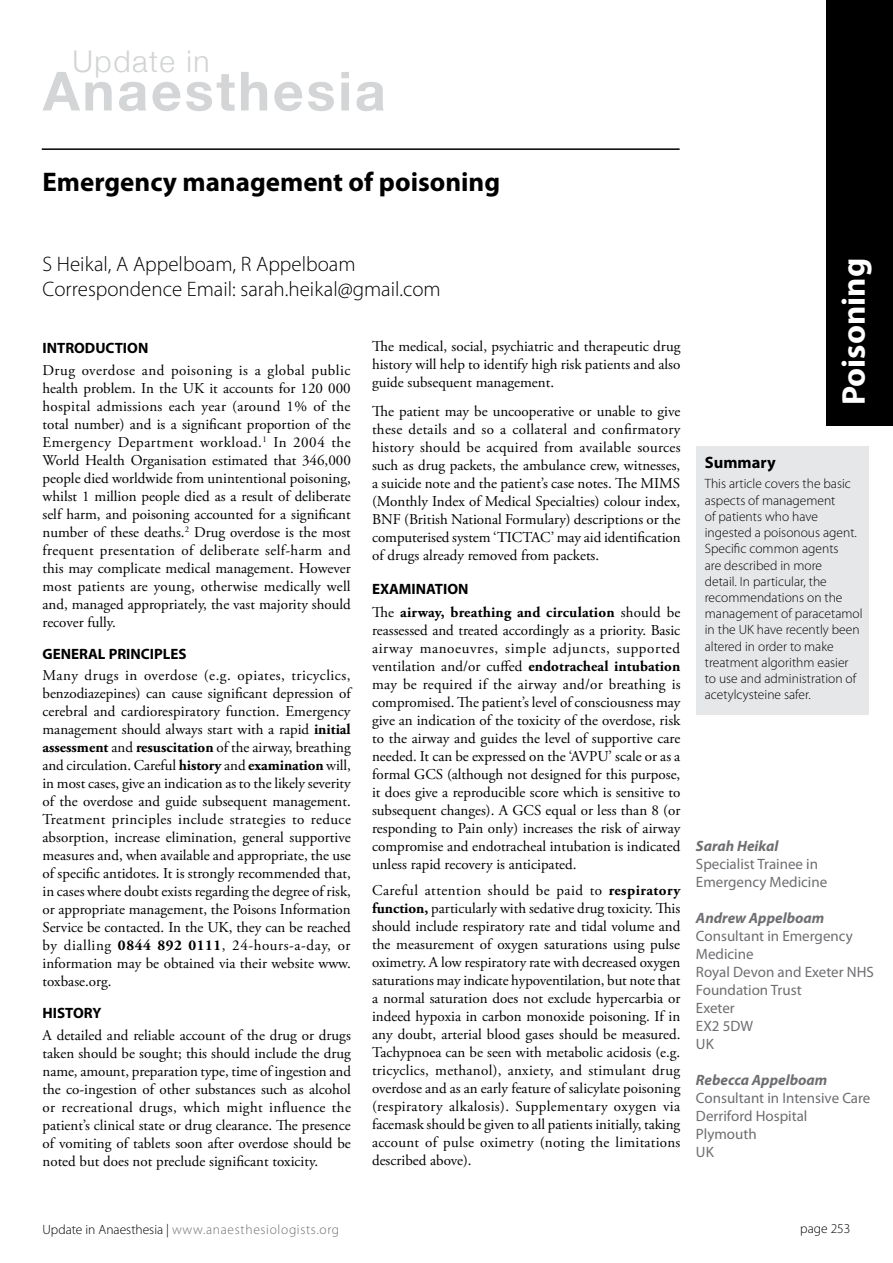
<style>
.page{position:relative;width:893px;height:1263px;background:#fff}
.page>*{position:absolute;margin:0;border:0;box-sizing:border-box;transform-origin:0 0}
.t1{font:700 54px "Helvetica Neue";letter-spacing:.05em;color:#d3d5d6}
.t2{font:700 33px "Myriad Pro";color:#fff}
.t3{font:300 30px "Helvetica Neue";letter-spacing:.05em;color:#d1d3d4}
.t4{font:700 27px "Myriad Pro";color:#000}
.t5{font:300 21px/25.2px "Myriad Pro";color:#000}
.t6{font:700 16.5px "Myriad Pro";color:#000}
.t7{font:15px/18px "Adobe Garamond Pro";color:#000;text-align:justify}
.t8{font:15px/18px "Myriad Pro";color:#6d6e71}
.t9{font:700 15px "Myriad Pro";color:#000}
.t10{font:italic 700 15px "Myriad Pro";color:#6d6e71}
.t11{font:300 13.5px/16.2px "Myriad Pro";color:#000}
.t12{font:300 13.5px "Myriad Pro";letter-spacing:.05em;color:#6d6e71}
.s1{font-weight:700}
.s2{color:#000}
</style>
<div class="page">
<hr style="left:42px;top:148px;width:638px;height:2px;background:#000">
<div style="left:696px;top:446px;width:173px;height:269px;background:#e6e7e8"></div>
<div style="left:826px;top:0;width:67px;height:425px;background:#000"></div>
<h3 class="t3" style="left:73px;top:37px;width:139px">Update in</h3>
<h1 class="t1" style="left:43px;top:42px;width:344px">Anaesthesia</h1>
<h3 class="t4" style="left:43px;top:165px;width:459px">Emergency management of poisoning</h3>
<h3 class="t5" style="left:43px;top:251px;width:400px">S Heikal, A Appelboam, R Appelboam<br>Correspondence Email: sarah.heikal@gmail.com</h3>
<p class="t9" style="left:43px;top:338px;width:42px">INTRODUCTION</p>
<p class="t7" style="left:43px;top:362px;width:310px">Drug overdose and poisoning is a global public health problem. In the UK it accounts for 120 000 hospital admissions each year (around 1% of the total number) and is a significant proportion of the Emergency Department workload.<sup>1</sup> In 2004 the World Health Organisation estimated that 346,000 people died worldwide from unintentional poisoning, whilst 1 million people died as a result of deliberate self harm, and poisoning accounted for a significant number of these deaths.<sup>2</sup> Drug overdose is the most frequent presentation of deliberate self-harm and this may complicate medical management. However most patients are young, otherwise medically well and, managed appropriately, the vast majority should recover fully.</p>
<p class="t9" style="left:43px;top:644px;width:93px">GENERAL PRINCIPLE</p>
<p class="t9" style="left:179px;top:644px;width:10px">S</p>
<p class="t7" style="left:43px;top:666px;width:310px">Many drugs in overdose (e.g. opiates, tricyclics, benzodiazepines) can cause significant depression of cerebral and cardiorespiratory function. Emergency management should always start with a rapid <span class="s1">initial assessment</span> and <span class="s1">resuscitation</span> of the airway, breathing and circulation. Careful <span class="s1">history</span> and <span class="s1">examination</span> will, in most cases, give an indication as to the likely severity of the overdose and guide subsequent management.<br>Treatment principles include strategies to reduce absorption, increase elimination, general supportive measures and, when available and appropriate, the use of specific antidotes. It is strongly recommended that, in cases where doubt exists regarding the degree of risk, or appropriate management, the Poisons Information Service be contacted. In the UK, they can be reached by dialling <span class="s1">0844 892 0111</span>, 24-hours-a-day, or information may be obtained via their website www. toxbase.org.</p>
<p class="t9" style="left:43px;top:1003px;width:60px">HISTORY</p>
<p class="t7" style="left:43px;top:1027px;width:310px">A detailed and reliable account of the drug or drugs taken should be sought; this should include the drug name, amount, preparation type, time of ingestion and the co-ingestion of other substances such as alcohol or recreational drugs, which might influence the patient’s clinical state or drug clearance. The presence of vomiting of tablets soon after overdose should be noted but does not preclude significant toxicity.</p>
<p class="t7" style="left:372px;top:338px;width:310px">The medical, social, psychiatric and therapeutic drug history will help to identify high risk patients and also guide subsequent management.</p>
<p class="t7" style="left:372px;top:402px;width:310px">The patient may be uncooperative or unable to give these details and so a collateral and confirmatory history should be acquired from available sources such as drug packets, the ambulance crew, witnesses, a suicide note and the patient’s case notes. The MIMS (Monthly Index of Medical Specialties) colour index, BNF (British National Formulary) descriptions or the computerised system ‘TICTAC’ may aid identification of drugs already removed from packets.</p>
<p class="t9" style="left:372px;top:580px;width:49px">EXAMINATION</p>
<p class="t7" style="left:372px;top:603px;width:310px">The <span class="s1">airway, breathing and circulation</span> should be reassessed and treated accordingly as a priority. Basic airway manoeuvres, simple adjuncts, supported ventilation and/or cuffed <span class="s1">endotracheal intubation </span>may be required if the airway and/or breathing is compromised. The patient’s level of consciousness may give an indication of the toxicity of the overdose, risk to the airway and guides the level of supportive care needed. It can be expressed on the ‘AVPU’ scale or as a formal GCS (although not designed for this purpose, it does give a reproducible score which is sensitive to subsequent changes). A GCS equal or less than 8 (or responding to Pain only) increases the risk of airway compromise and endotracheal intubation is indicated unless rapid recovery is anticipated.</p>
<p class="t7" style="left:372px;top:882px;width:310px">Careful attention should be paid to <span class="s1">respiratory function,</span> particularly with sedative drug toxicity. This should include respiratory rate and tidal volume and the measurement of oxygen saturations using pulse oximetry. A low respiratory rate with decreased oxygen saturations may indicate hypoventilation, but note that a normal saturation does not exclude hypercarbia or indeed hypoxia in carbon monoxide poisoning. If in any doubt, arterial blood gases should be measured.<br>Tachypnoea can be seen with metabolic acidosis (e.g. tricyclics, methanol), anxiety, and stimulant drug overdose and as an early feature of salicylate poisoning (respiratory alkalosis). Supplementary oxygen via facemask should be given to all patients initially, taking account of pulse oximetry (noting the limitations described above).</p>
<h2 class="t2" style="left:832px;top:405px;width:148px;rotate:-90deg">Poisoning</h2>
<p class="t6" style="left:705px;top:452px;width:72px">Summary</p>
<p class="t11" style="left:705px;top:476px;width:159px">This article covers the basic aspects of management<br>of patients who have ingested a poisonous agent.<br>Specific common agents<br>are described in more<br>detail. In particular, the recommendations on the management of paracetamol in the UK have recently been altered in order to make treatment algorithm easier to use and administration of acetylcysteine safer.</p>
<p class="t10" style="left:696px;top:836px;width:84px">Sarah Heikal</p>
<p class="t8" style="left:696px;top:855px;width:133px">Specialist Trainee in<br>Emergency Medicine</p>
<p class="t10" style="left:696px;top:908px;width:130px">Andrew Appelboam</p>
<p class="t8" style="left:696px;top:927px;width:179px">Consultant in Emergency<br>Medicine<br>Royal Devon and Exeter NHS<br>Foundation Trust<br>Exeter<br>EX2 5DW<br>UK</p>
<p class="t10" style="left:696px;top:1070px;width:133px">Rebecca Appelboam</p>
<p class="t8" style="left:696px;top:1089px;width:176px">Consultant in Intensive Care<br>Derriford Hospital<br>Plymouth<br>UK</p>
<p class="t12" style="left:43px;top:1221px;width:298px"><span class="s2">Update in Anaesthesia |</span> www.anaesthesiologists.org</p>
<p class="t11" style="left:800px;top:1221px;width:52px">page 253</p>
</div>
